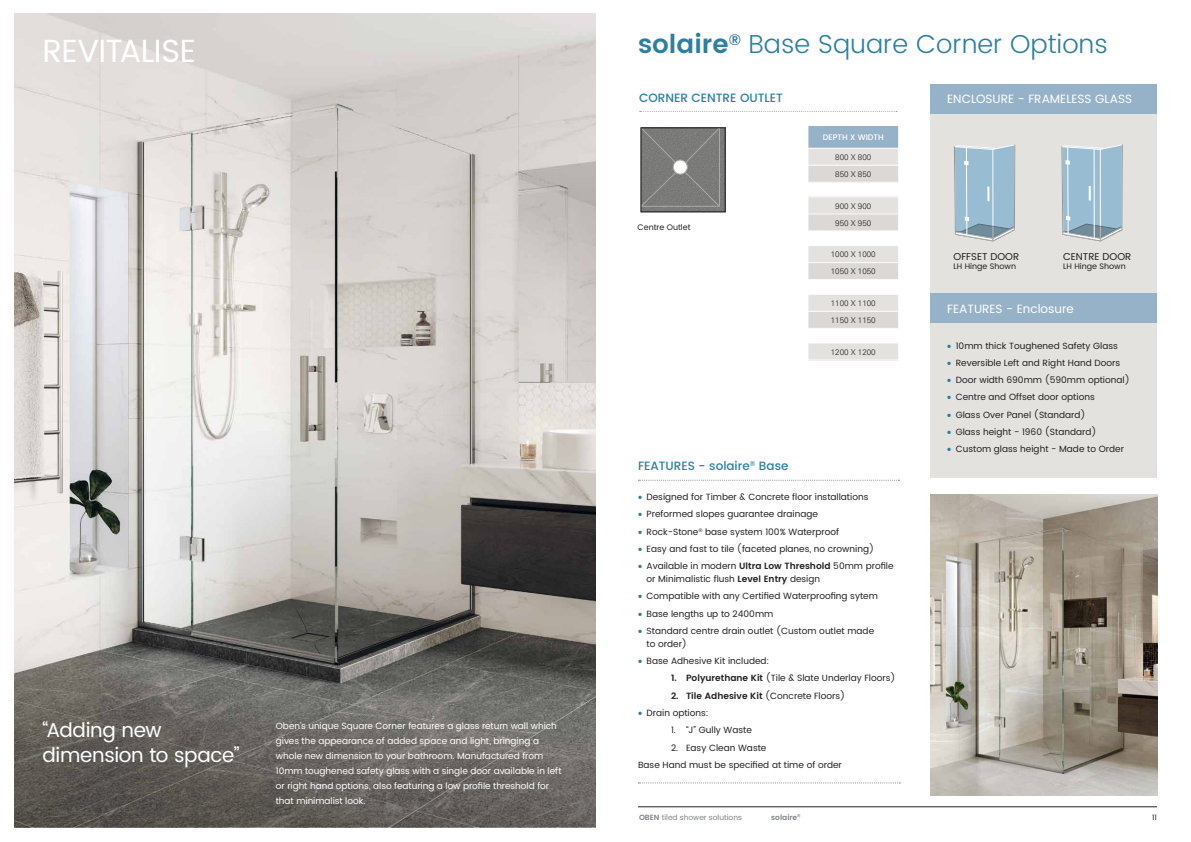
<style>
.page{position:relative;width:1191px;height:842px;background:#fff}
.page>*{position:absolute;margin:0;border:0;box-sizing:border-box;transform-origin:0 0}
.t1{font:32px "Poppins";letter-spacing:-.02em;color:#fff}
.t2{font:300 26px "Poppins";color:#2a7fa2}
.t3{font:20px/25px "Poppins";letter-spacing:-.015em;color:#fff}
.t4{font:12px "Poppins";color:#fff}
.t5{font:500 12px "Poppins";color:#2a7fa2}
.t6{font:10px "Poppins";color:#231f20}
.t7{font:9px/13px "Poppins";color:#231f20}
.t8{font:9px/15px "Poppins";color:#fff}
.t9{font:600 9px "Poppins";color:#231f20}
.t10{font:300 8px/17px "Univers";color:#231f20}
.t11{font:8px "Poppins";color:#231f20}
.t12{font:500 8px "Poppins";color:#fff}
.t13{font:7.5px "Poppins";color:#808285}
.t14{font:600 7.5px "Poppins";color:#808285}
.t15{font:7.5px "Poppins";color:#231f20}
.s1{font-weight:600}
.s2{font-family:"Museo Sans Rounded 900";color:#2a7fa2}
.s3{font-weight:400}
</style>
<div class="page">
<hr style="left:638px;top:807px;width:519px;height:1px;background:#231f20">
<hr style="left:641px;top:212px;width:84px;height:1px;background:#000">
<hr style="left:725px;top:128px;width:1px;height:84px;background:#000">
<div style="left:641px;top:128px;width:84px;height:84px;background:#7a7a79"></div>
<svg style="left:640px;top:127px;width:80px;height:80px"></svg>
<div style="left:673px;top:160px;width:14px;height:14px;background:#fff;border:1px solid #959595;border-radius:50%"></div>
<hr style="left:641px;top:206px;width:78px;height:1px;background:#959595">
<hr style="left:719px;top:128px;width:1px;height:78px;background:#959595">
<svg style="left:639px;top:111px;width:258px;height:1px"></svg>
<div style="left:808px;top:126px;width:90px;height:22px;background:#96b2c8"></div>
<div style="left:808px;top:148px;width:90px;height:17px;background:#e4e2df"></div>
<div style="left:808px;top:165px;width:90px;height:17px;background:#dbd8d5"></div>
<hr style="left:807px;top:148px;width:92px;height:1px;background:#fff">
<hr style="left:807px;top:165px;width:92px;height:1px;background:#fff">
<svg style="left:898px;top:126px;width:1px;height:22px"></svg>
<div style="left:808px;top:197px;width:90px;height:17px;background:#e4e2df"></div>
<div style="left:808px;top:214px;width:90px;height:17px;background:#dbd8d5"></div>
<hr style="left:807px;top:197px;width:92px;height:1px;background:#fff">
<hr style="left:807px;top:214px;width:92px;height:1px;background:#fff">
<div style="left:808px;top:246px;width:90px;height:17px;background:#e4e2df"></div>
<div style="left:808px;top:263px;width:90px;height:17px;background:#dbd8d5"></div>
<hr style="left:807px;top:279px;width:92px;height:1px;background:#fff">
<hr style="left:807px;top:262px;width:92px;height:1px;background:#fff">
<div style="left:808px;top:294px;width:90px;height:17px;background:#e4e2df"></div>
<div style="left:808px;top:311px;width:90px;height:17px;background:#dbd8d5"></div>
<hr style="left:807px;top:294px;width:92px;height:1px;background:#fff">
<hr style="left:807px;top:311px;width:92px;height:1px;background:#fff">
<div style="left:808px;top:343px;width:90px;height:17px;background:#e4e2df"></div>
<hr style="left:807px;top:343px;width:92px;height:1px;background:#fff">
<svg style="left:638px;top:480px;width:261px;height:1px"></svg>
<svg style="left:638px;top:782px;width:262px;height:1px"></svg>
<div style="left:930px;top:84px;width:227px;height:394px;background:#e4e2df"></div>
<img style="left:930px;top:495px;width:227px;height:300px">
<div style="left:930px;top:84px;width:227px;height:30px;background:#96b2c8"></div>
<svg style="left:954px;top:144px;width:61px;height:97px;background:#a1becf"></svg>
<svg style="left:1061px;top:144px;width:62px;height:97px;background:#a3bfd0"></svg>
<hr style="left:1094px;top:149px;width:1px;height:89px;background:#fff">
<div style="left:930px;top:294px;width:227px;height:29px;background:#96b2c8"></div>
<img style="left:14px;top:13px;width:581px;height:638px">
<svg style="left:14px;top:651px;width:581px;height:176px;background:#686561"></svg>
<h1 class="t1" style="left:43px;top:27px;width:155px">REVITALISE</h1>
<h3 class="t3" style="left:43px;top:718px;width:198px">“Adding new dimension to space”</h3>
<p class="t8" style="left:276px;top:718px;width:287px">Oben’s unique Square Corner features a glass return wall which gives the appearance of added space and light, bringing a whole new dimension to your bathroom. Manufactured from 10mm toughened safety glass with a single door available in left or right hand options, also featuring a low profile threshold for that minimalist look.</p>
<h2 class="t2" style="left:638px;top:26px;width:471px"><span class="s1">solaire</span><sup>®</sup> Base Square Corner Options</h2>
<h3 class="t5" style="left:639px;top:89px;width:145px">CORNER CENTRE OUTLET</h3>
<p class="t11" style="left:637px;top:221px;width:54px">Centre Outlet</p>
<p class="t12" style="left:823px;top:131px;width:62px">DEPTH X WIDTH</p>
<p class="t10" style="left:835px;top:148px;width:38px">800 X 800<br>850 X 850</p>
<p class="t10" style="left:835px;top:197px;width:38px">900 X 900<br>950 X 950</p>
<p class="t10" style="left:831px;top:246px;width:46px">1000 X 1000<br>1050 X 1050</p>
<p class="t10" style="left:831px;top:294px;width:46px">1100 X 1100<br>1150 X 1150</p>
<p class="t10" style="left:831px;top:343px;width:46px">1200 X 1200</p>
<h3 class="t5" style="left:638px;top:457px;width:152px">FEATURES - solaire<sup>®</sup> Base</h3>
<p class="t7" style="left:638px;top:491px;width:232px"><span class="s2">•</span> Designed for Timber &amp; Concrete floor installations</p>
<p class="t7" style="left:638px;top:508px;width:181px"><span class="s2">•</span> Preformed slopes guarantee drainage</p>
<p class="t7" style="left:638px;top:525px;width:202px"><span class="s2">•</span> Rock-Stone<sup>®</sup> base system 100% Waterproof</p>
<p class="t7" style="left:638px;top:543px;width:238px"><span class="s2">•</span> Easy and fast to tile (faceted planes, no crowning)</p>
<p class="t7" style="left:646px;top:560px;width:249px;text-indent:-9px"><span class="s2">•</span> Available in modern <span class="s1">Ultra Low Threshold</span> 50mm profile or Minimalistic flush <span class="s1">Level Entry</span> design</p>
<p class="t7" style="left:638px;top:590px;width:241px"><span class="s2">•</span> Compatible with any Certified Waterproofing sytem</p>
<p class="t7" style="left:638px;top:607px;width:137px"><span class="s2">•</span> Base lengths up to 2400mm</p>
<p class="t7" style="left:646px;top:625px;width:229px;text-indent:-9px"><span class="s2">•</span> Standard centre drain outlet (Custom outlet made to order)</p>
<p class="t7" style="left:638px;top:655px;width:133px"><span class="s2">•</span> Base Adhesive Kit included:</p>
<p class="t7" style="left:671px;top:672px;width:226px"><span class="s1">1. Polyurethane Kit</span> (Tile &amp; Slate Underlay Floors)</p>
<p class="t9" style="left:671px;top:689px;width:176px">2. Tile Adhesive Kit <span class="s3">(Concrete Floors)</span></p>
<p class="t7" style="left:638px;top:707px;width:72px"><span class="s2">•</span> Drain options:</p>
<p class="t7" style="left:671px;top:724px;width:82px">1. “J” Gully Waste</p>
<p class="t7" style="left:638px;top:739px;width:205px;line-height:17.3px;text-indent:33px">2. Easy Clean Waste<br>Base Hand must be specified at time of order</p>
<h3 class="t4" style="left:947px;top:90px;width:186px">ENCLOSURE - FRAMELESS GLASS</h3>
<p class="t6" style="left:1063px;top:249px;width:70px">CENTRE DOOR</p>
<p class="t11" style="left:1063px;top:261px;width:64px">LH Hinge Shown</p>
<h3 class="t4" style="left:947px;top:300px;width:128px">FEATURES - Enclosure</h3>
<p class="t7" style="left:947px;top:339px;width:172px"><span class="s2">•</span> 10mm thick Toughened Safety Glass</p>
<p class="t7" style="left:947px;top:356px;width:174px"><span class="s2">•</span> Reversible Left and Right Hand Doors</p>
<p class="t7" style="left:947px;top:374px;width:184px"><span class="s2">•</span> Door width 690mm (590mm optional)</p>
<p class="t7" style="left:947px;top:391px;width:149px"><span class="s2">•</span> Centre and Offset door options</p>
<p class="t7" style="left:947px;top:408px;width:140px"><span class="s2">•</span> Glass Over Panel (Standard)</p>
<p class="t7" style="left:947px;top:425px;width:151px"><span class="s2">•</span> Glass height - 1960 (Standard)</p>
<p class="t7" style="left:947px;top:443px;width:178px"><span class="s2">•</span> Custom glass height - Made to Order</p>
<p class="t6" style="left:953px;top:249px;width:67px">OFFSET DOOR</p>
<p class="t11" style="left:953px;top:261px;width:64px">LH Hinge Shown</p>
<p class="t13" style="left:639px;top:812px;width:104px"><span class="s1">OBEN</span> tiled shower solutions</p>
<p class="t14" style="left:771px;top:811px;width:31px">solaire<sup>®</sup></p>
<p class="t15" style="left:1152px;top:812px;width:6px">11</p>
</div>
